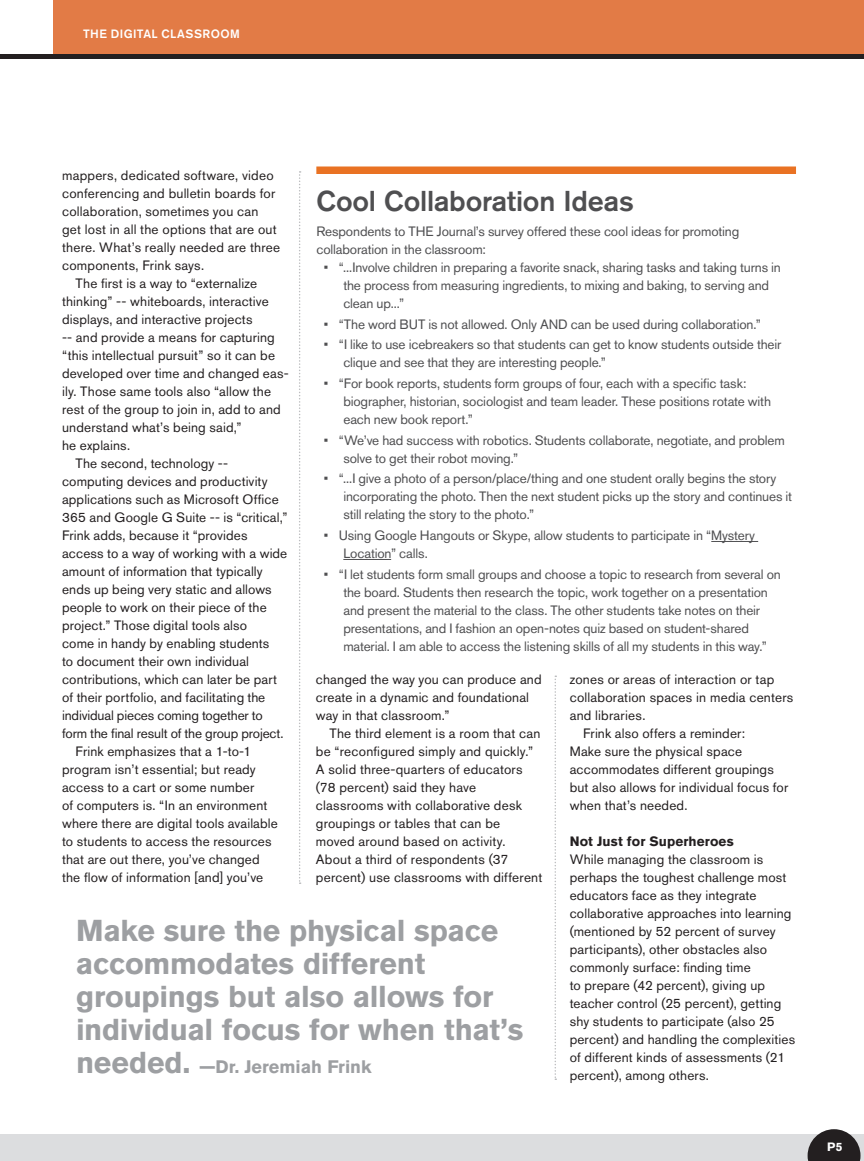
<style>
.page{position:relative;width:864px;height:1161px;background:#fff}
.page>*{position:absolute;margin:0;border:0;box-sizing:border-box;transform-origin:0 0}
.t1{font:700 30px/33px "Akzidenz Grotesk BE";letter-spacing:-.005em;color:#9d9fa2}
._9_12_Berthold_Akzid{font:500 28.5px "Akzidenz Grotesk BE";letter-spacing:-.005em;color:#4f4f51}
.t2{font:700 18px "Akzidenz Grotesk BE";color:#9d9fa2}
._9_12_Berthold_Akzid-2{font:13.5px/18px "Akzidenz Grotesk BE";letter-spacing:.01em;color:#231f20}
._9_12_Berthold_Akzid-3{font:13.5px/18px "Akzidenz Grotesk BE";letter-spacing:-.01em;color:#4f4f51}
.Subhead_9_12_Berthol{font:700 13.5px "Akzidenz Grotesk BE";letter-spacing:.01em;color:#231f20}
._36_Head_Titling{font:500 12px "Akzidenz Grotesk BE";letter-spacing:.035em;color:#fff}
._36_Head_Titling-2{font:700 12px "Akzidenz Grotesk BE";color:#fff}
.s1{font-size:30px}
</style>
<div class="page">
<svg style="left:299px;top:171px;width:2px;height:713px"></svg>
<svg style="left:555px;top:676px;width:1px;height:404px"></svg>
<hr style="left:711px;top:541px;width:47px;height:1px;background:#4f4f51">
<hr style="left:343px;top:559px;width:48px;height:1px;background:#4f4f51">
<div style="left:316px;top:166px;width:480px;height:8px;background:#e97223"></div>
<div style="left:0;top:1135px;width:864px;height:26px;background:#dcdddf"></div>
<svg style="left:808px;top:1129px;width:53px;height:32px"></svg>
<div style="left:54px;top:0;width:810px;height:57px;background:#e27b46"></div>
<hr style="left:0;top:54px;width:864px;height:4px;background:#231f20">
<p class="_36_Head_Titling" style="left:83px;top:26px;width:158px">THE DIGITAL CLASSROOM</p>
<p class="_9_12_Berthold_Akzid-2" style="left:62px;top:166px;width:220px">mappers, dedicated software, video conferencing and bulletin boards for collaboration, sometimes you can get lost in all the options that are out there. What’s really needed are three components, Frink says.</p>
<p class="_9_12_Berthold_Akzid-2" style="left:62px;top:274px;width:228px;text-indent:14px">The first is a way to “externalize thinking” -- whiteboards, interactive displays, and interactive projects<br>-- and provide a means for capturing “this intellectual pursuit” so it can be developed over time and changed eas&shy;ily. Those same tools also “allow the rest of the group to join in, add to and understand what’s being said,”<br>he explains.</p>
<p class="_9_12_Berthold_Akzid-2" style="left:62px;top:454px;width:227px;text-indent:14px">The second, technology -- computing devices and productivity applications such as Microsoft Office 365 and Google G Suite -- is “critical,” Frink adds, because it “provides access to a way of working with a wide amount of information that typically ends up being very static and allows people to work on their piece of the project.” Those digital tools also<br>come in handy by enabling students<br>to document their own individual contributions, which can later be part of their portfolio, and facilitating the individual pieces coming together to form the final result of the group project.</p>
<p class="_9_12_Berthold_Akzid-2" style="left:62px;top:742px;width:217px;text-indent:14px">Frink emphasizes that a 1-to-1 program isn’t essential; but ready access to a cart or some number<br>of computers is. “In an environment where there are digital tools available to students to access the resources that are out there, you’ve changed the flow of information [and] you’ve</p>
<p class="_9_12_Berthold_Akzid" style="left:316px;top:184px;width:319px">Cool Collaboration Ideas</p>
<p class="_9_12_Berthold_Akzid-3" style="left:316px;top:222px;width:424px">Respondents to THE Journal’s survey offered these cool ideas for promoting collaboration in the classroom:</p>
<p class="_9_12_Berthold_Akzid-3" style="left:343px;top:258px;width:439px;text-indent:-20px">• “...Involve children in preparing a favorite snack, sharing tasks and taking turns in the process from measuring ingredients, to mixing and baking, to serving and clean up...”</p>
<p class="_9_12_Berthold_Akzid-3" style="left:324px;top:315px;width:439px">• “The word BUT is not allowed. Only AND can be used during collaboration.”</p>
<p class="_9_12_Berthold_Akzid-3" style="left:343px;top:336px;width:440px;text-indent:-20px">• “I like to use icebreakers so that students can get to know students outside their clique and see that they are interesting people.”</p>
<p class="_9_12_Berthold_Akzid-3" style="left:343px;top:374px;width:429px;text-indent:-20px">• “For book reports, students form groups of four, each with a specific task: biographer, historian, sociologist and team leader. These positions rotate with each new book report.”</p>
<p class="_9_12_Berthold_Akzid-3" style="left:343px;top:431px;width:443px;text-indent:-20px">• “We’ve had success with robotics. Students collaborate, negotiate, and problem solve to get their robot moving.”</p>
<p class="_9_12_Berthold_Akzid-3" style="left:343px;top:470px;width:450px;text-indent:-20px">• “...I give a photo of a person/place/thing and one student orally begins the story incorporating the photo. Then the next student picks up the story and continues it still relating the story to the photo.”</p>
<p class="_9_12_Berthold_Akzid-3" style="left:343px;top:526px;width:413px;text-indent:-20px">• Using Google Hangouts or Skype, allow students to participate in “Mystery<br>Location” calls.</p>
<p class="_9_12_Berthold_Akzid-3" style="left:343px;top:565px;width:439px;text-indent:-20px">• “I let students form small groups and choose a topic to research from several on the board. Students then research the topic, work together on a presentation and present the material to the class. The other students take notes on their presentations, and I fashion an open-notes quiz based on student-shared material. I am able to access the listening skills of all my students in this way.”</p>
<p class="_9_12_Berthold_Akzid-2" style="left:316px;top:670px;width:227px">changed the way you can produce and create in a dynamic and foundational way in that classroom.”</p>
<p class="_9_12_Berthold_Akzid-2" style="left:316px;top:724px;width:228px;text-indent:14px">The third element is a room that can be “reconfigured simply and quickly.” A solid three-quarters of educators (78 percent) said they have classrooms with collaborative desk groupings or tables that can be moved around based on activity.<br>About a third of respondents (37 percent) use classrooms with different</p>
<p class="_9_12_Berthold_Akzid-2" style="left:570px;top:670px;width:225px">zones or areas of interaction or tap collaboration spaces in media centers and libraries.</p>
<p class="_9_12_Berthold_Akzid-2" style="left:570px;top:724px;width:220px;text-indent:14px">Frink also offers a reminder:<br>Make sure the physical space accommodates different groupings but also allows for individual focus for when that’s needed.</p>
<p class="Subhead_9_12_Berthol" style="left:570px;top:833px;width:166px">Not Just for Superheroes</p>
<p class="_9_12_Berthold_Akzid-2" style="left:570px;top:850px;width:227px">While managing the classroom is perhaps the toughest challenge most educators face as they integrate collaborative approaches into learning (mentioned by 52 percent of survey participants), other obstacles also commonly surface: finding time<br>to prepare (42 percent), giving up teacher control (25 percent), getting shy students to participate (also 25 percent) and handling the complexities of different kinds of assessments (21 percent), among others.</p>
<p class="t1" style="left:76px;top:914px;width:449px">Make sure the physical space accommodates different groupings but also allows for individual focus for when that’s</p>
<p class="t2" style="left:76px;top:1057px;width:297px"><span class="s1">needed.</span> —Dr. Jeremiah Frink</p>
<p class="_36_Head_Titling-2" style="left:827px;top:1139px;width:17px">P5</p>
</div>
